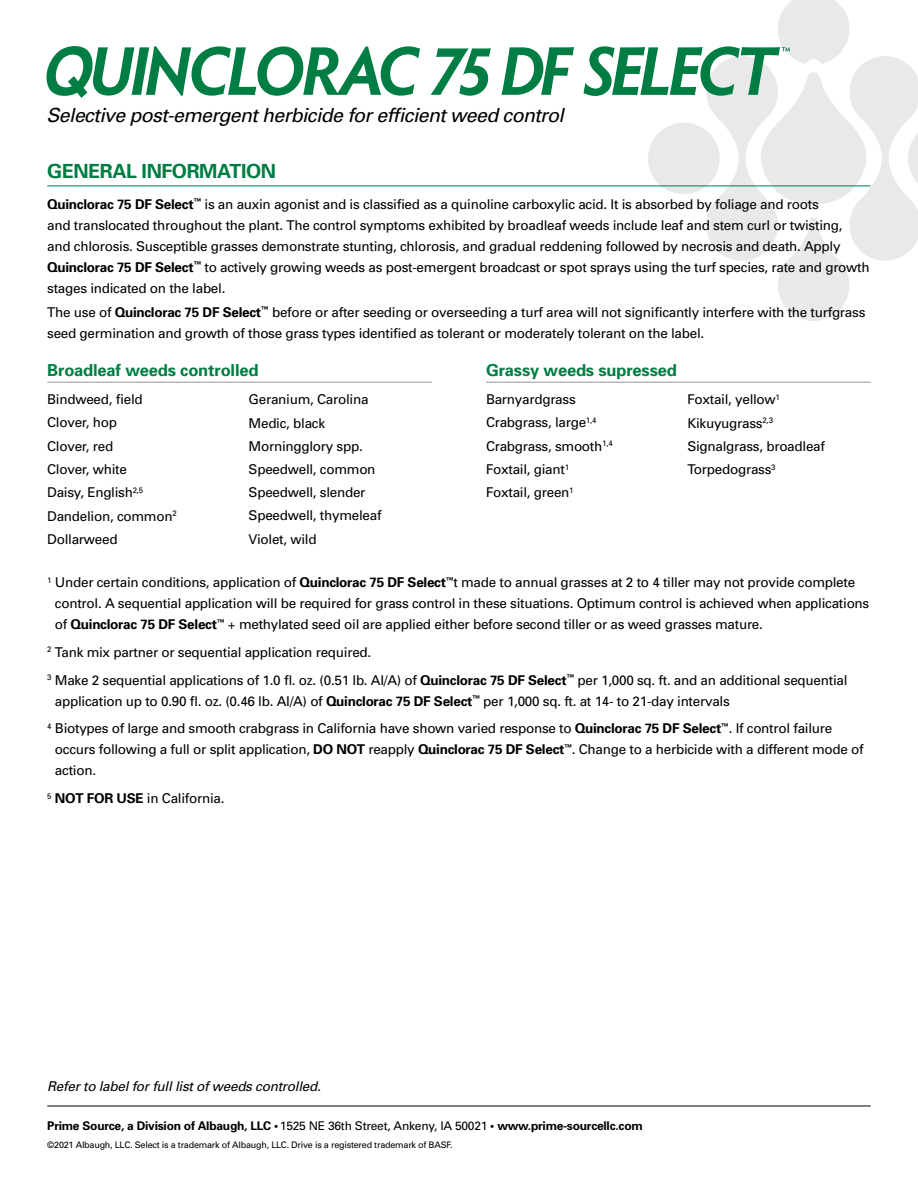
<style>
.page{position:relative;width:918px;height:1188px;background:#fff}
.page>*{position:absolute;margin:0;border:0;box-sizing:border-box;transform-origin:0 0}
.t1{font:italic 19.5px "Univers";letter-spacing:-.03em;color:#000}
.t2{font:700 19.5px "Univers";letter-spacing:-.02em;color:#007d43}
.t3{font:700 16.5px "Univers";letter-spacing:-.01em;color:#007d43}
.t4{font:13.5px/23.2px "Univers";letter-spacing:-.02em;color:#000}
.t5{font:italic 13.5px "Univers";letter-spacing:-.02em;color:#000}
.t6{font:700 12px "Univers";letter-spacing:-.02em;color:#000}
.t7{font:9px "Univers";letter-spacing:-.025em;color:#000}
.s1{font-weight:700}
.s2{font-weight:400}
</style>
<div class="page">
<svg style="left:583px;top:0;width:335px;height:321px"></svg>
<svg style="left:46px;top:46px;width:374px;height:52px"></svg>
<svg style="left:431px;top:48px;width:60px;height:48px"></svg>
<svg style="left:501px;top:47px;width:73px;height:48px"></svg>
<hr style="left:47px;top:186px;width:824px;height:1px;background:#007d43">
<hr style="left:47px;top:382px;width:385px;height:1px;background:#939598">
<hr style="left:486px;top:382px;width:385px;height:1px;background:#939598">
<hr style="left:47px;top:1106px;width:824px;height:1px;background:#000">
<h1 class="t1" style="left:46px;top:103px;width:519px">Selective post-emergent herbicide for efficient weed control</h1>
<h1 class="t2" style="left:47px;top:159px;width:230px">GENERAL INFORMATION</h1>
<p class="t4" style="left:47px;top:193px;width:824px;line-height:21px"><span class="s1">Quinclorac 75 DF Select</span><sup>™</sup> is an auxin agonist and is classified as a quinoline carboxylic acid. It is absorbed by foliage and roots<br>and translocated throughout the plant. The control symptoms exhibited by broadleaf weeds include leaf and stem curl or twisting,<br>and chlorosis. Susceptible grasses demonstrate stunting, chlorosis, and gradual reddening followed by necrosis and death. Apply <span class="s1">Quinclorac 75 DF Select</span><sup>™</sup> to actively growing weeds as post-emergent broadcast or spot sprays using the turf species, rate and growth stages indicated on the label.</p>
<p class="t4" style="left:47px;top:301px;width:820px;line-height:21px">The use of <span class="s1">Quinclorac 75 DF Select</span><sup>™</sup> before or after seeding or overseeding a turf area will not significantly interfere with the turfgrass seed germination and growth of those grass types identified as tolerant or moderately tolerant on the label.</p>
<p class="t3" style="left:47px;top:359px;width:213px">Broadleaf weeds controlled</p>
<p class="t3" style="left:486px;top:359px;width:192px">Grassy weeds supressed</p>
<p class="t4" style="left:47px;top:388px;width:131px">Bindweed, field<br>Clover, hop<br>Clover, red<br>Clover, white<br>Daisy, English<sup>2,5<br></sup>Dandelion, common<sup>2<br></sup>Dollarweed</p>
<p class="t4" style="left:249px;top:388px;width:134px">Geranium, Carolina<br>Medic, black<br>Morningglory spp.<br>Speedwell, common<br>Speedwell, slender<br>Speedwell, thymeleaf<br>Violet, wild</p>
<p class="t4" style="left:486px;top:388px;width:128px">Barnyardgrass<br>Crabgrass, large<sup>1,4<br></sup>Crabgrass, smooth<sup>1,4<br></sup>Foxtail, giant<sup>1<br></sup>Foxtail, green<sup>1</sup></p>
<p class="t4" style="left:687px;top:388px;width:139px">Foxtail, yellow<sup>1<br></sup>Kikuyugrass<sup>2,3<br></sup>Signalgrass, broadleaf<br>Torpedograss<sup>3</sup></p>
<p class="t4" style="left:55px;top:572px;width:816px;line-height:21px;text-indent:-8px"><sup>1</sup> Under certain conditions, application of <span class="s1">Quinclorac 75 DF Select</span><sup>™</sup>t made to annual grasses at 2 to 4 tiller may not provide complete control. A sequential application will be required for grass control in these situations. Optimum control is achieved when applications of <span class="s1">Quinclorac 75 DF Select</span><sup>™</sup> + methylated seed oil are applied either before second tiller or as weed grasses mature.</p>
<p class="t4" style="left:47px;top:638px;width:802px;line-height:27.8px"><sup>2</sup> Tank mix partner or sequential application required.<br><sup>3</sup> Make 2 sequential applications of 1.0 fl. oz. (0.51 lb. AI/A) of <span class="s1">Quinclorac 75 DF Select</span><sup>™</sup> per 1,000 sq. ft. and an additional sequential</p>
<p class="t4" style="left:47px;top:687px;width:787px;line-height:27.8px;text-indent:8px">application up to 0.90 fl. oz. (0.46 lb. AI/A) of <span class="s1">Quinclorac 75 DF Select</span><sup>™</sup> per 1,000 sq. ft. at 14- to 21-day intervals<br><sup>4</sup> Biotypes of large and smooth crabgrass in California have shown varied response to <span class="s1">Quinclorac 75 DF Select</span><sup>™</sup>. If control failure</p>
<p class="t4" style="left:55px;top:739px;width:810px;line-height:21px">occurs following a full or split application, <span class="s1">DO NOT</span> reapply <span class="s1">Quinclorac 75 DF Select</span><sup>™</sup>. Change to a herbicide with a different mode of action.</p>
<p class="t4" style="left:47px;top:787px;width:179px"><sup>5</sup> <span class="s1">NOT FOR USE</span> in California.</p>
<p class="t5" style="left:47px;top:1078px;width:275px">Refer to label for full list of weeds controlled.</p>
<p class="t6" style="left:47px;top:1118px;width:597px">Prime Source, a Division of Albaugh, LLC • <span class="s2">1525 NE 36th Street, Ankeny, IA 50021</span> • www.prime-sourcellc.com</p>
<p class="t7" style="left:47px;top:1139px;width:407px">©2021 Albaugh, LLC. Select is a trademark of Albaugh, LLC. Drive is a registered trademark of BASF.</p>
</div>
